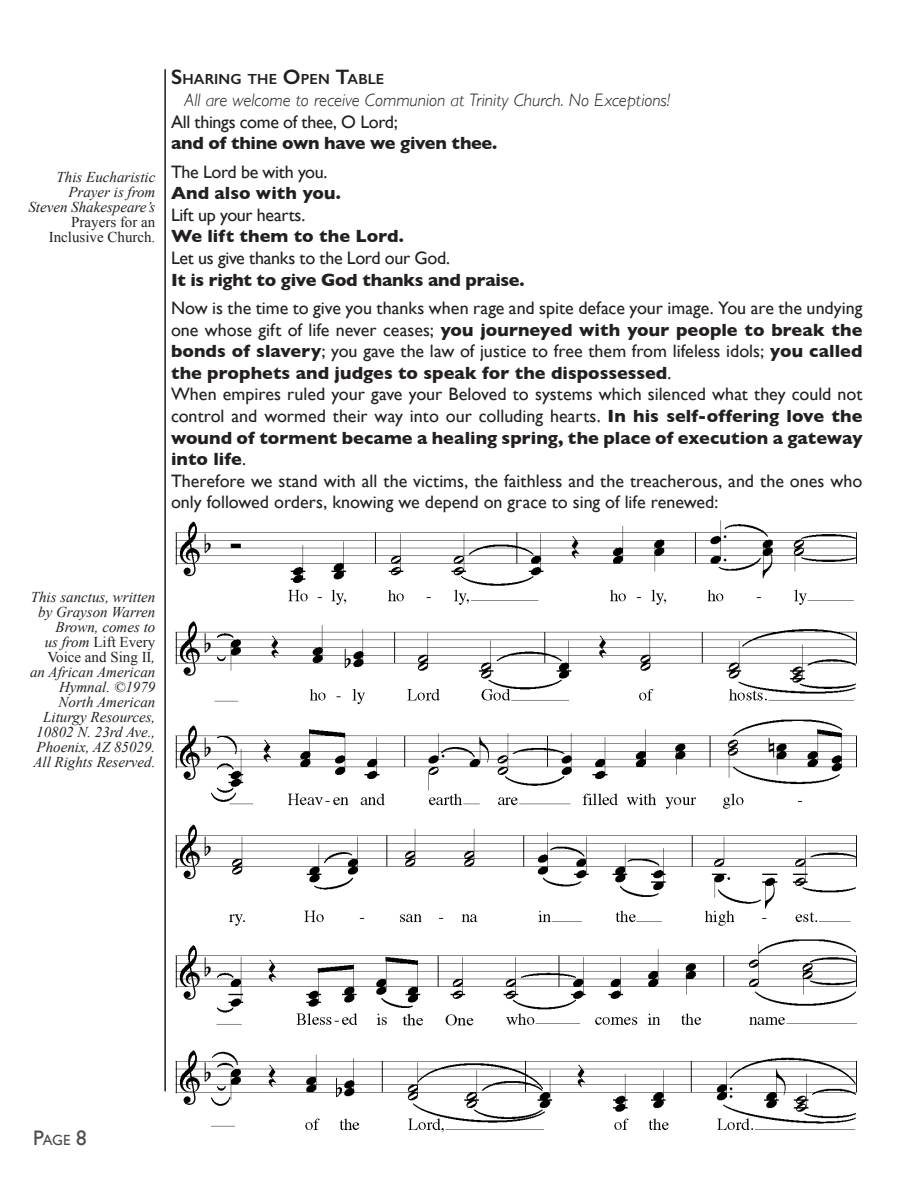
<style>
.page{position:relative;width:918px;height:1188px;background:#fff}
.page>*{position:absolute;margin:0;border:0;box-sizing:border-box;transform-origin:0 0}
.Celebrant{font:18px/21.6px "Gill Sans";color:#231f20;text-align:justify}
.Celebrant-2{font:18px "Gill Sans";letter-spacing:-.02em;color:#231f20}
.Celebrant-3{font:700 18px "Gill Sans";letter-spacing:-.015em;color:#231f20}
.Celebrant-4{font:italic 300 18px "Gill Sans";color:#231f20}
.Congregation{font:700 18px "Gill Sans";letter-spacing:.005em;color:#231f20}
.Margin_Left{font:italic 15px/15px "Times New Roman";color:#231f20;text-align:right}
.Title_Large{font:600 14.7px "Gill Sans";letter-spacing:.005em;color:#231f20}
.t1{font:14.7px "Gill Sans";color:#4b4c4d}
.s1{font-style:normal}
.s2{font-size:21px}
.s3{font-weight:700}
</style>
<div class="page">
<hr style="left:164px;top:69px;width:2px;height:1022px;background:#231f20">
<img style="left:175px;top:520px;width:681px;height:613px">
<p class="Margin_Left" style="left:28px;top:169px;width:129px">This Eucharistic<br>Prayer is from<br>Steven Shakespeare’s<br><span class="s1">Prayers for an<br>Inclusive Church.</span></p>
<p class="Title_Large" style="left:171px;top:71px;width:215px"><span class="s2">S</span>HARING THE <span class="s2">O</span>PEN <span class="s2">T</span>ABLE</p>
<p class="Celebrant-4" style="left:184px;top:90px;width:487px">All are welcome to receive Communion at Trinity Church. No Exceptions!</p>
<p class="Celebrant-2" style="left:171px;top:111px;width:228px">All things come of thee, O Lord;</p>
<p class="Celebrant-3" style="left:171px;top:129px;width:328px">and of thine own have we given thee.</p>
<p class="Celebrant-2" style="left:171px;top:161px;width:158px">The Lord be with you.</p>
<p class="Congregation" style="left:171px;top:179px;width:171px">And also with you.</p>
<p class="Celebrant" style="left:171px;top:204px;width:136px">Lift up your hearts.</p>
<p class="Congregation" style="left:171px;top:222px;width:235px">We lift them to the Lord.</p>
<p class="Celebrant-2" style="left:171px;top:247px;width:281px">Let us give thanks to the Lord our God.</p>
<p class="Celebrant-3" style="left:171px;top:265px;width:355px">It is right to give God thanks and praise.</p>
<p class="Celebrant" style="left:171px;top:297px;width:693px">Now is the time to give you thanks when rage and spite deface your image. You are the undying one whose gift of life never ceases; <span class="s3">you journeyed with your people to break the bonds of slavery</span>; you gave the law of justice to free them from lifeless idols; <span class="s3">you called the prophets and judges to speak for the dispossessed</span>.</p>
<p class="Celebrant" style="left:171px;top:383px;width:693px">When empires ruled your gave your Beloved to systems which silenced what they could not control and wormed their way into our colluding hearts. <span class="s3">In his self-offering love the wound of torment became a healing spring, the place of execution a gateway into life</span>.</p>
<p class="Celebrant" style="left:171px;top:470px;width:693px">Therefore we stand with all the victims, the faithless and the treacherous, and the ones who only followed orders, knowing we depend on grace to sing of life renewed:</p>
<p class="Margin_Left" style="left:30px;top:589px;width:127px">This sanctus, written by Grayson Warren<br>Brown, comes to<br>us from <span class="s1">Lift Every<br>Voice and Sing II</span>, an African American<br>Hymnal. ©1979<br>North American<br>Liturgy Resources,<br>10802 N. 23rd Ave.,<br>Phoenix, AZ 85029.<br>All Rights Reserved.</p>
<p class="t1" style="left:33px;top:1131px;width:55px"><span class="s2">P</span>age <span class="s2">8</span></p>
</div>
